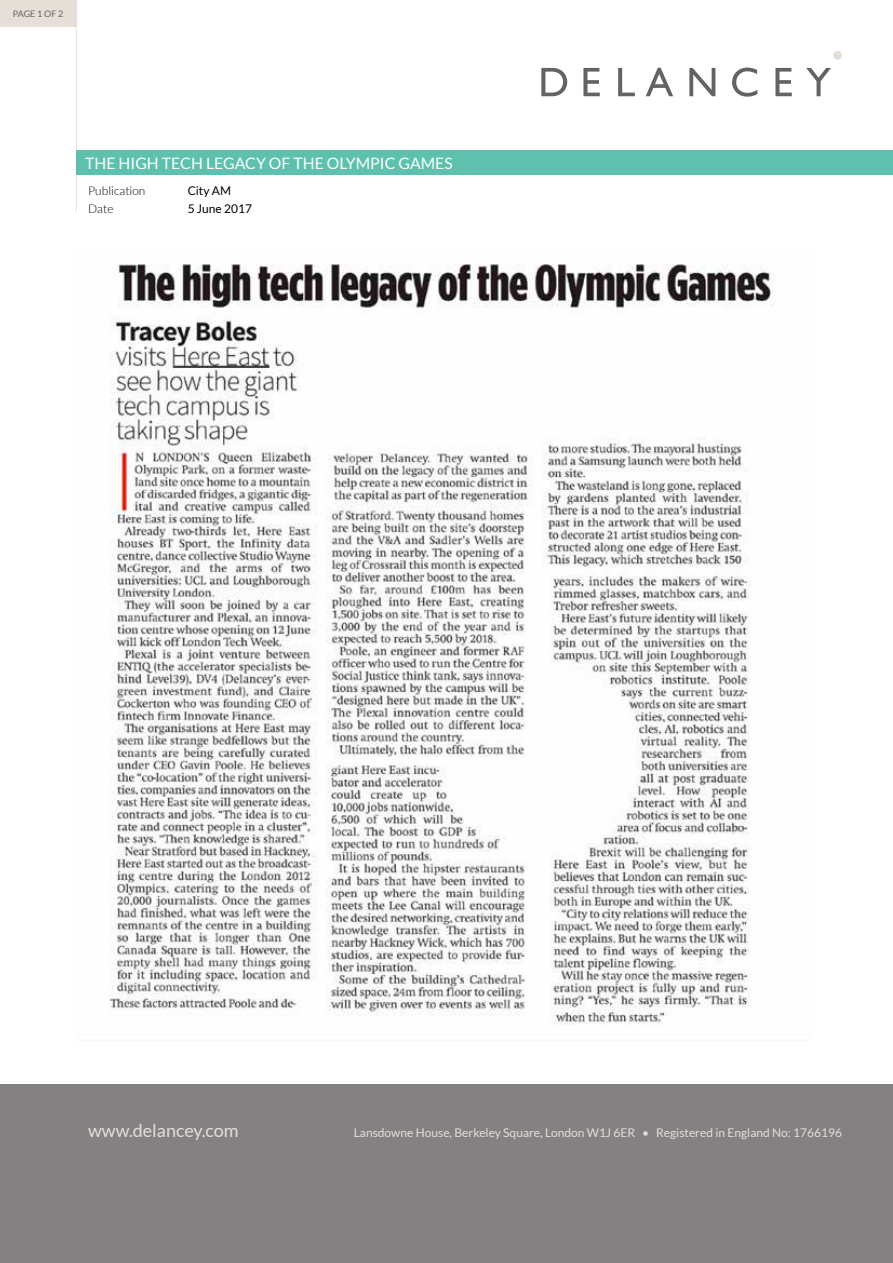
<style>
.page{position:relative;width:893px;height:1263px;background:#fff}
.page>*{position:absolute;margin:0;border:0;box-sizing:border-box;transform-origin:0 0}
.t1{font:18px "Lato";color:#e5dfd7}
.t2{font:15.75px "Lato";color:#fff}
.t3{font:12px "Lato";color:#e5dfd7}
.t4{font:300 12px "Lato";color:#000}
.t5{font:12px "Lato";color:#000}
.t6{font:9px "Lato";letter-spacing:-.01em;color:#646263}
</style>
<div class="page">
<div style="left:0;top:1084px;width:893px;height:179px;background:#838182"></div>
<div style="left:833px;top:51px;width:9px;height:9px;background:#e5dfd7;border-radius:50%"></div>
<svg style="left:541px;top:68px;width:26px;height:28px"></svg>
<svg style="left:583px;top:68px;width:17px;height:28px"></svg>
<svg style="left:618px;top:68px;width:17px;height:28px"></svg>
<svg style="left:646px;top:68px;width:27px;height:28px"></svg>
<svg style="left:689px;top:68px;width:26px;height:28px"></svg>
<svg style="left:732px;top:68px;width:25px;height:29px"></svg>
<svg style="left:775px;top:68px;width:17px;height:28px"></svg>
<svg style="left:806px;top:68px;width:25px;height:28px"></svg>
<hr style="left:76px;top:0;width:1px;height:212px;background:#e5dfd7">
<div style="left:77px;top:151px;width:816px;height:24px;background:#5dc1ad"></div>
<img style="left:109px;top:264px;width:666px;height:761px">
<div style="left:0;top:0;width:76px;height:27px;background:#e5dfd7"></div>
<p class="t6" style="left:13px;top:9px;width:52px">PAGE 1 OF 2</p>
<h2 class="t2" style="left:85px;top:155px;width:369px">THE HIGH TECH LEGACY OF THE OLYMPIC GAMES</h2>
<p class="t4" style="left:88px;top:185px;width:59px">Publication</p>
<p class="t5" style="left:188px;top:184px;width:45px">City AM</p>
<p class="t4" style="left:88px;top:203px;width:27px">Date</p>
<p class="t5" style="left:188px;top:202px;width:66px">5 June 2017</p>
<h1 class="t1" style="left:88px;top:1120px;width:152px">www.delancey.com</h1>
<p class="t3" style="left:354px;top:1126px;width:490px">Lansdowne House, Berkeley Square, London W1J 6ER • Registered in England No: 1766196</p>
</div>
